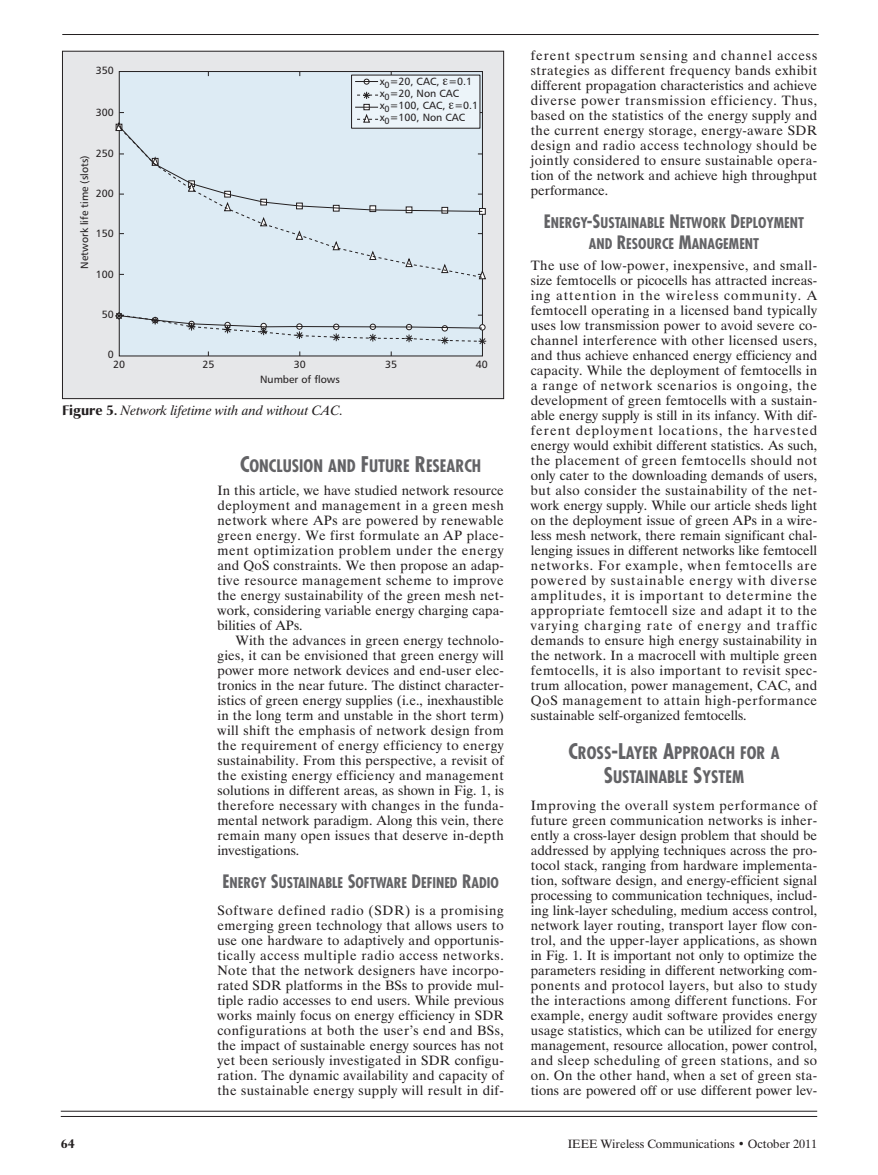
<style>
.page{position:relative;width:878px;height:1175px;background:#fff}
.page>*{position:absolute;margin:0;border:0;box-sizing:border-box;transform-origin:0 0}
.t1{font:700 condensed 16.8px/24px "Futura";color:#636366;text-align:center}
.t2{font:700 condensed 14.4px/21px "Futura";color:#636366;text-align:center}
.t3{font:13.5px/15px "Dutch 801 BT";letter-spacing:.005em;color:#231f20;text-align:justify}
.t4{font:italic 13.5px "Dutch 801 BT";color:#231f20}
.t5{font:12px "Dutch 801 BT";color:#231f20}
.t6{font:700 12px "Christiana";color:#231f20}
.t7{font:10.5px/12px "Humanist 777 BT Roman B";color:#231f20}
.s1{font-family:"Christiana";font-weight:700;font-style:normal}
.s2{font-size:21px}
.s3{font-size:18px}
</style>
<div class="page">
<hr style="left:62px;top:34px;width:756px;height:1px;background:#231f20">
<hr style="left:61px;top:1116px;width:756px;height:1px;background:#231f20">
<hr style="left:61px;top:1110px;width:756px;height:1px;background:#231f20">
<div style="left:63px;top:51px;width:440px;height:347px;background:#e6e7e9"></div>
<div style="left:119px;top:72px;width:363px;height:284px;background:#ddebf4"></div>
<div style="left:351px;top:75px;width:129px;height:53px;background:#ecf4f9"></div>
<svg style="left:355px;top:79px;width:23px;height:6px"></svg>
<svg style="left:118px;top:324px;width:368px;height:21px"></svg>
<svg style="left:115px;top:280px;width:368px;height:62px"></svg>
<div style="left:62px;top:51px;width:442px;height:348px;border:1px solid #231f20"></div>
<svg style="left:115px;top:92px;width:371px;height:188px"></svg>
<p class="t7" style="left:96px;top:65px;width:20px">350</p>
<p class="t7" style="left:96px;top:107px;width:20px">300</p>
<p class="t7" style="left:96px;top:148px;width:20px">250</p>
<p class="t7" style="left:79px;top:268px;width:115px;rotate:-90deg">Network life time (slots)</p>
<p class="t7" style="left:96px;top:188px;width:20px">200</p>
<p class="t7" style="left:96px;top:228px;width:20px">150</p>
<p class="t7" style="left:96px;top:269px;width:20px">100</p>
<p class="t7" style="left:102px;top:309px;width:14px">50</p>
<p class="t7" style="left:108px;top:349px;width:8px">0</p>
<p class="t7" style="left:113px;top:359px;width:14px">20</p>
<p class="t7" style="left:202px;top:359px;width:14px">25</p>
<p class="t7" style="left:380px;top:76px;width:100px">x<sub>0</sub>=20, CAC, =0.1 x<sub>0</sub>=20, Non CAC x<sub>0</sub>=100, CAC, =0.1 x<sub>0</sub>=100, Non CAC</p>
<p class="t7" style="left:294px;top:359px;width:14px">30</p>
<p class="t7" style="left:385px;top:359px;width:14px">35</p>
<p class="t7" style="left:476px;top:359px;width:14px">40</p>
<p class="t7" style="left:260px;top:374px;width:81px">Number of flows</p>
<p class="t4" style="left:62px;top:405px;width:283px"><span class="s1">Figure 5.</span> Network lifetime with and without CAC.</p>
<p class="t1" style="left:240px;top:455px;width:243px"><span class="s2">C</span>ONCLUSION AND <span class="s2">F</span>UTURE <span class="s2">R</span>ESEARCH</p>
<p class="t3" style="left:217px;top:484px;width:288px">In this article, we have studied network resource deployment and management in a green mesh network where APs are powered by renewable green energy. We first formulate an AP place&shy;ment optimization problem under the energy and QoS constraints. We then propose an adap&shy;tive resource management scheme to improve the energy sustainability of the green mesh net&shy;work, considering variable energy charging capa&shy;bilities of APs.</p>
<p class="t3" style="left:217px;top:634px;width:288px;text-indent:18px">With the advances in green energy technolo&shy;gies, it can be envisioned that green energy will power more network devices and end-user elec&shy;tronics in the near future. The distinct character&shy;istics of green energy supplies (i.e., inexhaustible in the long term and unstable in the short term) will shift the emphasis of network design from the requirement of energy efficiency to energy sustainability. From this perspective, a revisit of the existing energy efficiency and management solutions in different areas, as shown in Fig. 1, is therefore necessary with changes in the funda&shy;mental network paradigm. Along this vein, there remain many open issues that deserve in-depth investigations.</p>
<p class="t2" style="left:222px;top:873px;width:278px"><span class="s3">E</span>NERGY <span class="s3">S</span>USTAINABLE <span class="s3">S</span>OFTWARE <span class="s3">D</span>EFINED <span class="s3">R</span>ADIO</p>
<p class="t3" style="left:217px;top:904px;width:288px">Software defined radio (SDR) is a promising emerging green technology that allows users to use one hardware to adaptively and opportunis&shy;tically access multiple radio access networks.<br>Note that the network designers have incorpo&shy;rated SDR platforms in the BSs to provide mul&shy;tiple radio accesses to end users. While previous works mainly focus on energy efficiency in SDR configurations at both the user’s end and BSs, the impact of sustainable energy sources has not yet been seriously investigated in SDR configu&shy;ration. The dynamic availability and capacity of the sustainable energy supply will result in dif-</p>
<p class="t3" style="left:531px;top:49px;width:288px">ferent spectrum sensing and channel access strategies as different frequency bands exhibit different propagation characteristics and achieve diverse power transmission efficiency. Thus, based on the statistics of the energy supply and the current energy storage, energy-aware SDR design and radio access technology should be jointly considered to ensure sustainable opera&shy;tion of the network and achieve high throughput performance.</p>
<p class="t2" style="left:544px;top:213px;width:262px"><span class="s3">E</span>NERGY<span class="s3">-S</span>USTAINABLE <span class="s3">N</span>ETWORK <span class="s3">D</span>EPLOYMENT<br>AND <span class="s3">R</span>ESOURCE <span class="s3">M</span>ANAGEMENT</p>
<p class="t3" style="left:531px;top:259px;width:288px">The use of low-power, inexpensive, and small&shy;size femtocells or picocells has attracted increas&shy;ing attention in the wireless community. A femtocell operating in a licensed band typically uses low transmission power to avoid severe co&shy;channel interference with other licensed users, and thus achieve enhanced energy efficiency and capacity. While the deployment of femtocells in a range of network scenarios is ongoing, the development of green femtocells with a sustain&shy;able energy supply is still in its infancy. With dif&shy;ferent deployment locations, the harvested energy would exhibit different statistics. As such, the placement of green femtocells should not only cater to the downloading demands of users, but also consider the sustainability of the net&shy;work energy supply. While our article sheds light on the deployment issue of green APs in a wire&shy;less mesh network, there remain significant chal&shy;lenging issues in different networks like femtocell networks. For example, when femtocells are powered by sustainable energy with diverse amplitudes, it is important to determine the appropriate femtocell size and adapt it to the varying charging rate of energy and traffic demands to ensure high energy sustainability in the network. In a macrocell with multiple green femtocells, it is also important to revisit spec&shy;trum allocation, power management, CAC, and QoS management to attain high-performance sustainable self-organized femtocells.</p>
<p class="t1" style="left:568px;top:742px;width:212px"><span class="s2">C</span>ROSS<span class="s2">-L</span>AYER <span class="s2">A</span>PPROACH FOR A<br><span class="s2">S</span>USTAINABLE <span class="s2">S</span>YSTEM</p>
<p class="t3" style="left:531px;top:799px;width:288px">Improving the overall system performance of future green communication networks is inher&shy;ently a cross-layer design problem that should be addressed by applying techniques across the pro&shy;tocol stack, ranging from hardware implementa&shy;tion, software design, and energy-efficient signal processing to communication techniques, includ&shy;ing link-layer scheduling, medium access control, network layer routing, transport layer flow con&shy;trol, and the upper-layer applications, as shown in Fig. 1. It is important not only to optimize the parameters residing in different networking com&shy;ponents and protocol layers, but also to study the interactions among different functions. For example, energy audit software provides energy usage statistics, which can be utilized for energy management, resource allocation, power control, and sleep scheduling of green stations, and so on. On the other hand, when a set of green sta&shy;tions are powered off or use different power lev-</p>
<p class="t6" style="left:61px;top:1138px;width:15px">64</p>
<p class="t5" style="left:567px;top:1139px;width:251px">IEEE Wireless Communications • October 2011</p>
</div>
